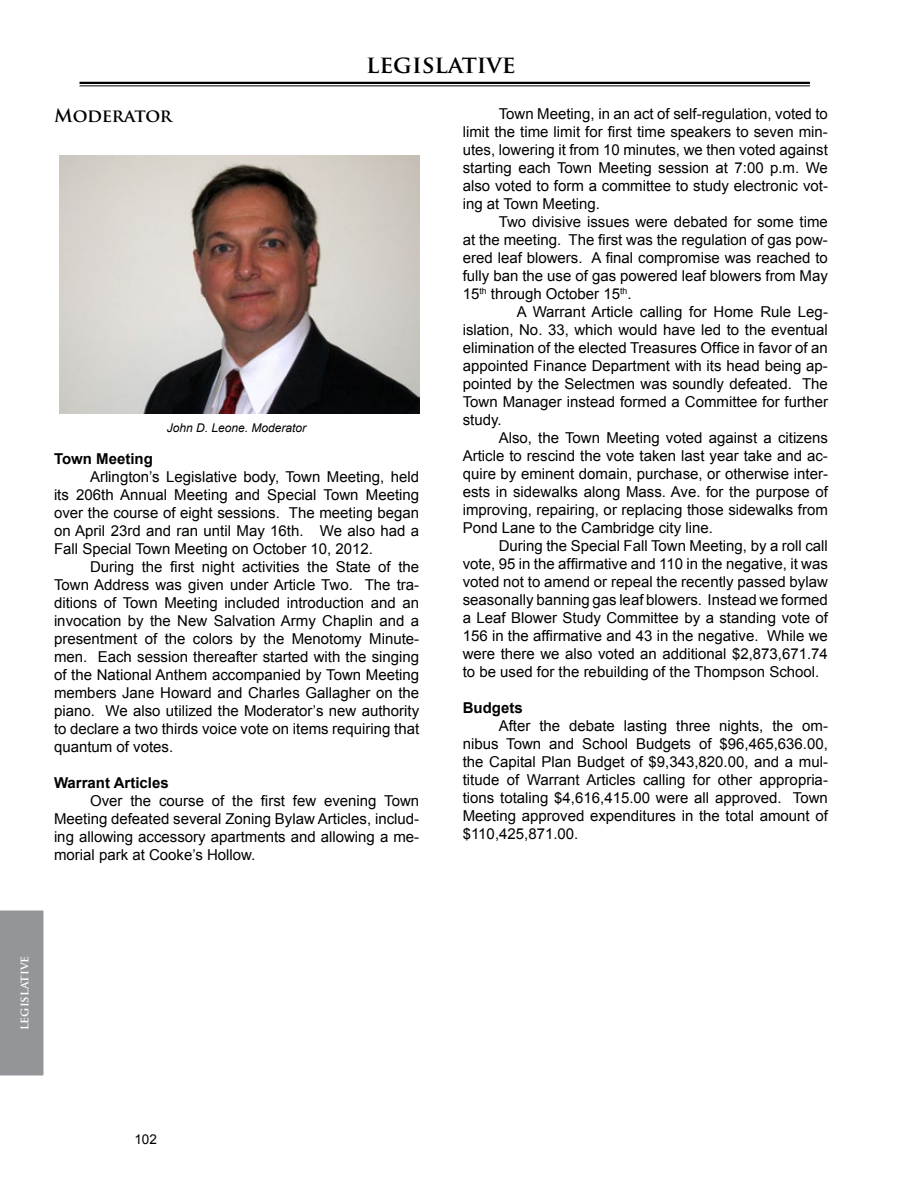
<style>
.page{position:relative;width:918px;height:1188px;background:#fff}
.page>*{position:absolute;margin:0;border:0;box-sizing:border-box;transform-origin:0 0}
.t1{font:700 24px "Trajan Pro";color:#000}
.t2{font:700 18px "Trajan Pro";letter-spacing:-.015em;color:#000}
.t3{font:15px/18px "Arial";color:#000;text-align:justify}
.t4{font:700 15px "Arial";color:#000}
.t5{font:13.5px "Arial";color:#000}
.t6{font:italic 12px "Arial";color:#000}
.t7{font:700 12px "Trajan Pro";color:#fff}
</style>
<div class="page">
<hr style="left:80px;top:82px;width:730px;height:2px;background:#000">
<hr style="left:80px;top:85px;width:730px;height:1px;background:#000">
<div style="left:0;top:910px;width:44px;height:166px;background:#939598"></div>
<img style="left:59px;top:156px;width:360px;height:257px">
<h1 class="t1" style="left:366px;top:50px;width:151px">legislative</h1>
<p class="t2" style="left:54px;top:104px;width:120px">Moderator</p>
<p class="t6" style="left:167px;top:420px;width:141px">John D. Leone. Moderator</p>
<p class="t4" style="left:54px;top:448px;width:100px">Town Meeting</p>
<p class="t3" style="left:54px;top:467px;width:367px;text-indent:36px">Arlington’s Legislative body, Town Meeting, held its 206th Annual Meeting and Special Town Meeting over the course of eight sessions. The meeting began on April 23rd and ran until May 16th. We also had a Fall Special Town Meeting on October 10, 2012.</p>
<p class="t3" style="left:54px;top:557px;width:367px;text-indent:36px">During the first night activities the State of the Town Address was given under Article Two. The tra&shy;ditions of Town Meeting included introduction and an invocation by the New Salvation Army Chaplin and a presentment of the colors by the Menotomy Minute&shy;men. Each session thereafter started with the singing of the National Anthem accompanied by Town Meeting members Jane Howard and Charles Gallagher on the piano. We also utilized the Moderator’s new authority to declare a two thirds voice vote on items requiring that quantum of votes.</p>
<p class="t4" style="left:54px;top:772px;width:116px">Warrant Articles</p>
<p class="t3" style="left:54px;top:791px;width:367px;text-indent:36px">Over the course of the first few evening Town Meeting defeated several Zoning Bylaw Articles, includ&shy;ing allowing accessory apartments and allowing a me&shy;morial park at Cooke’s Hollow.</p>
<p class="t3" style="left:463px;top:105px;width:367px;text-indent:36px">Town Meeting, in an act of self-regulation, voted to limit the time limit for first time speakers to seven min&shy;utes, lowering it from 10 minutes, we then voted against starting each Town Meeting session at 7:00 p.m. We also voted to form a committee to study electronic vot&shy;ing at Town Meeting.</p>
<p class="t3" style="left:463px;top:213px;width:367px;text-indent:36px">Two divisive issues were debated for some time at the meeting. The first was the regulation of gas pow&shy;ered leaf blowers. A final compromise was reached to fully ban the use of gas powered leaf blowers from May 15<sup>th</sup> through October 15<sup>th</sup>.</p>
<p class="t3" style="left:463px;top:303px;width:367px;text-indent:54px">A Warrant Article calling for Home Rule Leg&shy;islation, No. 33, which would have led to the eventual elimination of the elected Treasures Office in favor of an appointed Finance Department with its head being ap&shy;pointed by the Selectmen was soundly defeated. The Town Manager instead formed a Committee for further study.</p>
<p class="t3" style="left:463px;top:429px;width:367px;text-indent:36px">Also, the Town Meeting voted against a citizens Article to rescind the vote taken last year take and ac&shy;quire by eminent domain, purchase, or otherwise inter&shy;ests in sidewalks along Mass. Ave. for the purpose of improving, repairing, or replacing those sidewalks from Pond Lane to the Cambridge city line.</p>
<p class="t3" style="left:463px;top:537px;width:367px;text-indent:36px">During the Special Fall Town Meeting, by a roll call vote, 95 in the affirmative and 110 in the negative, it was voted not to amend or repeal the recently passed bylaw seasonally banning gas leaf blowers. Instead we formed a Leaf Blower Study Committee by a standing vote of 156 in the affirmative and 43 in the negative. While we were there we also voted an additional $2,873,671.74 to be used for the rebuilding of the Thompson School.</p>
<p class="t4" style="left:463px;top:698px;width:61px">Budgets</p>
<p class="t3" style="left:463px;top:717px;width:367px;text-indent:36px">After the debate lasting three nights, the om&shy;nibus Town and School Budgets of $96,465,636.00, the Capital Plan Budget of $9,343,820.00, and a mul&shy;titude of Warrant Articles calling for other appropria&shy;tions totaling $4,616,415.00 were all approved. Town Meeting approved expenditures in the total amount of $110,425,871.00.</p>
<p class="t7" style="left:17px;top:1030px;width:76px;rotate:-90deg">legislative</p>
<p class="t5" style="left:134px;top:1130px;width:24px">102</p>
</div>
